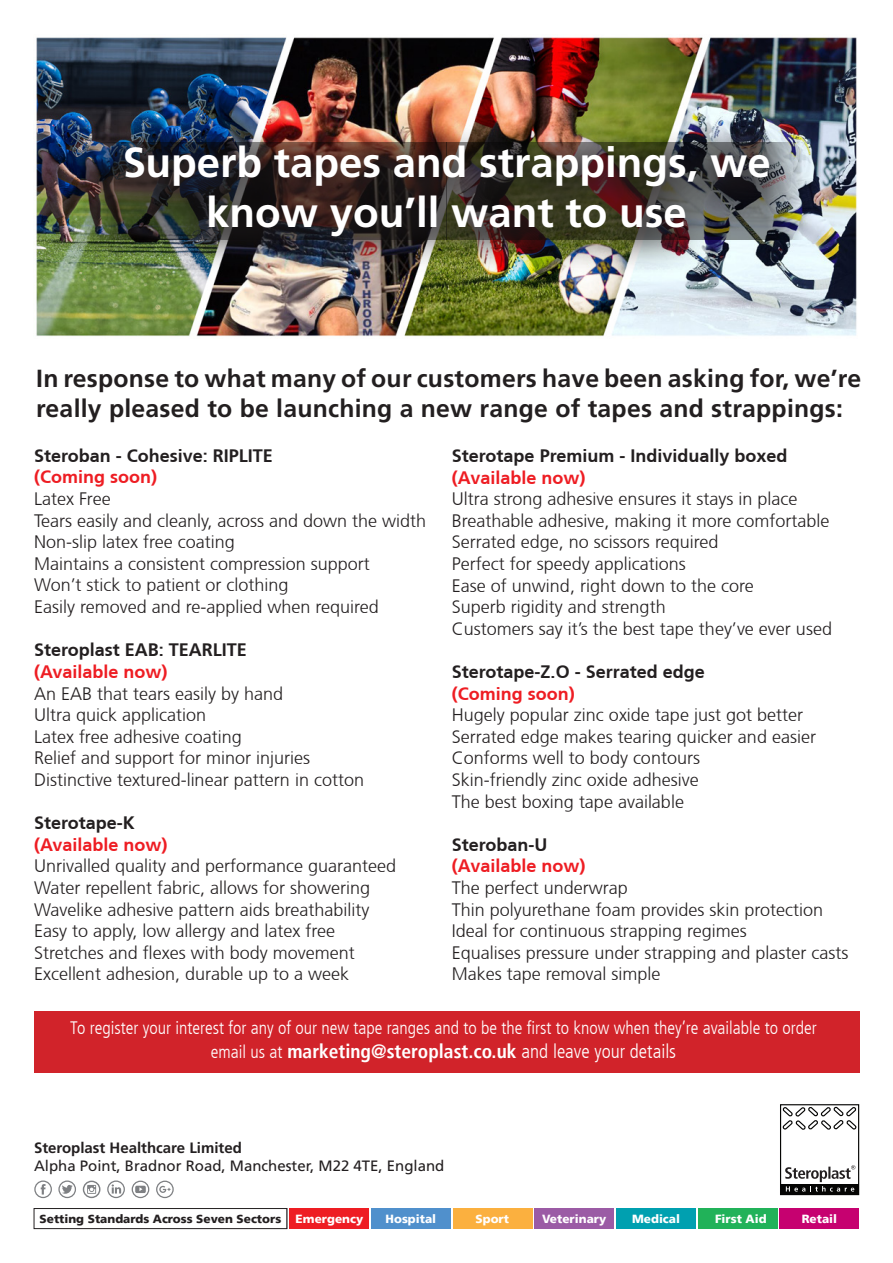
<style>
.page{position:relative;width:893px;height:1263px;background:#fff}
.page>*{position:absolute;margin:0;border:0;box-sizing:border-box;transform-origin:0 0}
.t1{font:700 42px/50.4px "Frutiger LT Std";color:#fff;text-align:center}
.t2{font:700 24.75px/29.7px "Frutiger LT Std";letter-spacing:.01em;color:#231f20}
.t3{font:700 condensed 19.5px "Frutiger LT";color:#fff}
.t4{font:300 18px "Frutiger CE";color:#231f20}
.t5{font:700 18px "Frutiger CE";color:#231f20}
.t6{font:300 condensed 18px "Frutiger LT";color:#fff}
.t7{font:700 18px "Frutiger CE";color:#ee1d23}
.Paragraph_Style_2{font:15px "Frutiger LT Std";color:#231f20}
.Paragraph_Style_2-2{font:700 15px "Frutiger LT Std";color:#231f20}
.t8{font:900 11.85px "Frutiger LT";color:#fff}
.t9{font:900 11.85px "Frutiger LT";color:#231f20}
.s1{font-weight:300;font-size:18px}
.s2{font-weight:300}
</style>
<div class="page">
<img style="left:36px;top:37px;width:821px;height:300px">
<div style="left:34px;top:1011px;width:825px;height:62px;background:#d1232a"></div>
<div style="left:698px;top:1209px;width:79px;height:20px;background:#21b259"></div>
<div style="left:453px;top:1209px;width:79px;height:20px;background:#fbb03f"></div>
<div style="left:371px;top:1209px;width:80px;height:20px;background:#5090cc"></div>
<div style="left:535px;top:1209px;width:79px;height:20px;background:#9b5ba5"></div>
<div style="left:616px;top:1209px;width:80px;height:20px;background:#00a0b0"></div>
<div style="left:780px;top:1209px;width:79px;height:20px;background:#c60170"></div>
<div style="left:290px;top:1209px;width:79px;height:20px;background:#ee1d23"></div>
<div style="left:34px;top:1208px;width:253px;height:21px;border:1px solid #231f20"></div>
<div style="left:780px;top:1104px;width:79px;height:91px;border:1px solid #050504"></div>
<svg style="left:781px;top:1105px;width:76px;height:26px"></svg>
<div style="left:780px;top:1184px;width:78px;height:10px;background:#050504"></div>
<svg style="left:785px;top:1165px;width:70px;height:26px"></svg>
<svg style="left:34px;top:1180px;width:18px;height:18px"></svg>
<svg style="left:107px;top:1180px;width:18px;height:18px"></svg>
<svg style="left:58px;top:1180px;width:18px;height:18px"></svg>
<svg style="left:156px;top:1180px;width:18px;height:18px"></svg>
<svg style="left:132px;top:1180px;width:17px;height:18px"></svg>
<svg style="left:83px;top:1180px;width:17px;height:18px"></svg>
<img style="left:37px;top:142px;width:43px;height:97px">
<img style="left:796px;top:142px;width:60px;height:97px">
<img style="left:80px;top:119px;width:716px;height:162px">
<h1 class="t1" style="left:122px;top:137px;width:650px">Superb tapes and strappings, we know you’ll want to use</h1>
<p class="t2" style="left:36px;top:364px;width:826px">In response to what many of our customers have been asking for, we’re really pleased to be launching a new range of tapes and strappings:</p>
<p class="t5" style="left:34px;top:445px;width:240px">Steroban - Cohesive: RIPLITE</p>
<p class="t7" style="left:34px;top:466px;width:124px">(Coming soon)</p>
<p class="t4" style="left:34px;top:488px;width:78px">Latex Free</p>
<p class="t4" style="left:34px;top:510px;width:394px">Tears easily and cleanly, across and down the width</p>
<p class="t4" style="left:34px;top:531px;width:202px">Non-slip latex free coating</p>
<p class="t4" style="left:34px;top:553px;width:337px">Maintains a consistent compression support</p>
<p class="t4" style="left:34px;top:575px;width:256px">Won’t stick to patient or clothing</p>
<p class="t4" style="left:34px;top:596px;width:346px">Easily removed and re-applied when required</p>
<p class="t5" style="left:34px;top:639px;width:214px">Steroplast EAB: TEARLITE</p>
<p class="t7" style="left:34px;top:661px;width:135px">(Available now)</p>
<p class="t4" style="left:34px;top:683px;width:251px">An EAB that tears easily by hand</p>
<p class="t4" style="left:34px;top:704px;width:174px">Ultra quick application</p>
<p class="t4" style="left:34px;top:726px;width:209px">Latex free adhesive coating</p>
<p class="t4" style="left:34px;top:747px;width:278px">Relief and support for minor injuries</p>
<p class="t4" style="left:34px;top:769px;width:331px">Distinctive textured-linear pattern in cotton</p>
<p class="t5" style="left:34px;top:812px;width:102px">Sterotape-K</p>
<p class="t7" style="left:34px;top:834px;width:135px">(Available now)</p>
<p class="t4" style="left:34px;top:855px;width:364px">Unrivalled quality and performance guaranteed</p>
<p class="t4" style="left:34px;top:877px;width:338px">Water repellent fabric, allows for showering</p>
<p class="t4" style="left:34px;top:899px;width:337px">Wavelike adhesive pattern aids breathability</p>
<p class="t4" style="left:34px;top:920px;width:303px">Easy to apply, low allergy and latex free</p>
<p class="t4" style="left:34px;top:942px;width:322px">Stretches and flexes with body movement</p>
<p class="t4" style="left:34px;top:963px;width:317px">Excellent adhesion, durable up to a week</p>
<p class="t5" style="left:452px;top:445px;width:337px">Sterotape Premium - Individually boxed</p>
<p class="t7" style="left:452px;top:466px;width:135px">(Available now)</p>
<p class="t4" style="left:452px;top:488px;width:347px">Ultra strong adhesive ensures it stays in place</p>
<p class="t4" style="left:452px;top:510px;width:379px">Breathable adhesive, making it more comfortable</p>
<p class="t4" style="left:452px;top:532px;width:268px">Serrated edge, no scissors required</p>
<p class="t4" style="left:452px;top:553px;width:235px">Perfect for speedy applications</p>
<p class="t4" style="left:452px;top:575px;width:303px">Ease of unwind, right down to the core</p>
<p class="t4" style="left:452px;top:596px;width:215px">Superb rigidity and strength</p>
<p class="t4" style="left:452px;top:618px;width:382px">Customers say it’s the best tape they’ve ever used</p>
<p class="t5" style="left:452px;top:661px;width:254px">Sterotape-Z.O - Serrated edge</p>
<p class="t7" style="left:452px;top:682px;width:124px">(Coming soon)</p>
<p class="t4" style="left:452px;top:704px;width:353px">Hugely popular zinc oxide tape just got better</p>
<p class="t4" style="left:452px;top:726px;width:366px">Serrated edge makes tearing quicker and easier</p>
<p class="t4" style="left:452px;top:748px;width:250px">Conforms well to body contours</p>
<p class="t4" style="left:452px;top:769px;width:248px">Skin-friendly zinc oxide adhesive</p>
<p class="t4" style="left:452px;top:791px;width:234px">The best boxing tape available</p>
<p class="t5" style="left:452px;top:834px;width:97px">Steroban-U</p>
<p class="t7" style="left:452px;top:855px;width:135px">(Available now)</p>
<p class="t4" style="left:452px;top:877px;width:178px">The perfect underwrap</p>
<p class="t4" style="left:452px;top:899px;width:373px">Thin polyurethane foam provides skin protection</p>
<p class="t4" style="left:452px;top:920px;width:296px">Ideal for continuous strapping regimes</p>
<p class="t4" style="left:452px;top:942px;width:398px">Equalises pressure under strapping and plaster casts</p>
<p class="t4" style="left:452px;top:964px;width:210px">Makes tape removal simple</p>
<p class="t6" style="left:70px;top:1018px;width:748px">To register your interest for any of our new tape ranges and to be the first to know when they’re available to order</p>
<p class="t3" style="left:211px;top:1039px;width:467px"><span class="s1">email us at</span> marketing@steroplast.co.uk <span class="s2">and leave your details</span></p>
<p class="Paragraph_Style_2-2" style="left:34px;top:1138px;width:209px">Steroplast Healthcare Limited</p>
<p class="Paragraph_Style_2" style="left:34px;top:1156px;width:412px">Alpha Point, Bradnor Road, Manchester, M22 4TE, England</p>
<p class="t9" style="left:40px;top:1212px;width:243px">Setting Standards Across Seven Sectors</p>
<p class="t8" style="left:296px;top:1212px;width:69px">Emergency</p>
<p class="t8" style="left:386px;top:1212px;width:52px">Hospital</p>
<p class="t8" style="left:476px;top:1212px;width:35px">Sport</p>
<p class="t8" style="left:542px;top:1212px;width:66px">Veterinary</p>
<p class="t8" style="left:632px;top:1212px;width:49px">Medical</p>
<p class="t8" style="left:715px;top:1212px;width:53px">First Aid</p>
<p class="t8" style="left:802px;top:1212px;width:37px">Retail</p>
</div>
